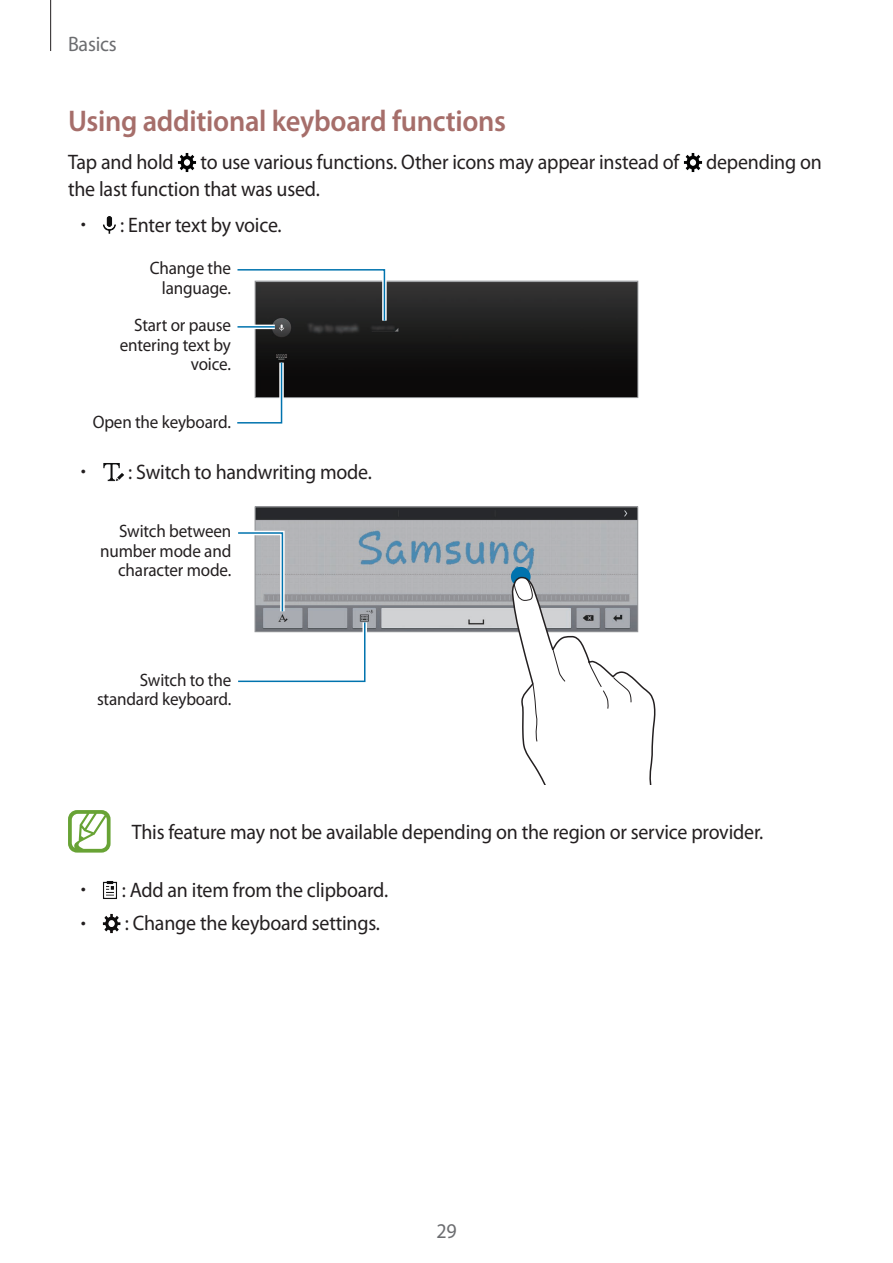
<style>
.page{position:relative;width:893px;height:1263px;background:#fff}
.page>*{position:absolute;margin:0;border:0;box-sizing:border-box;transform-origin:0 0}
.t1{font:600 30px "Myriad Pro";letter-spacing:-.01em;color:#a66e6a;scale:.95 1}
.t2{font:21px "Myriad Pro";letter-spacing:-.01em;color:#231f20;scale:.95 1}
.t3{font:21px "Myriad Pro";letter-spacing:-.01em;color:#6c6d70;scale:.95 1}
.t4{font:18px/19.5px "Myriad Pro";letter-spacing:-.01em;color:#231f20;text-align:right;scale:.95 1}
.s1{font-weight:300}
</style>
<div class="page">
<hr style="left:50px;top:0;width:1px;height:51px;background:#231f20">
<img style="left:178px;top:153px;width:19px;height:19px">
<img style="left:683px;top:153px;width:19px;height:19px">
<img style="left:103px;top:216px;width:13px;height:18px">
<svg style="left:254px;top:280px;width:385px;height:118px;background:#1e1d1d"></svg>
<svg style="left:237px;top:269px;width:152px;height:56px"></svg>
<svg style="left:237px;top:358px;width:49px;height:66px"></svg>
<hr style="left:237px;top:325px;width:38px;height:4px;background:#fff">
<hr style="left:237px;top:326px;width:38px;height:2px;background:#0073ae">
<img style="left:103px;top:463px;width:21px;height:19px">
<svg style="left:254px;top:506px;width:384px;height:126px;background:#95999e"></svg>
<div style="left:511px;top:567px;width:20px;height:19px;background:#0073ae;border-radius:50%"></div>
<svg style="left:238px;top:528px;width:131px;height:155px"></svg>
<svg style="left:511px;top:577px;width:145px;height:207px"></svg>
<svg style="left:68px;top:810px;width:43px;height:42px"></svg>
<img style="left:103px;top:881px;width:14px;height:18px">
<img style="left:102px;top:914px;width:19px;height:19px">
<p class="t3" style="left:68px;top:31px;width:53px">Basics</p>
<h1 class="t1" style="left:68px;top:102px;width:463px">Using additional keyboard functions</h1>
<p class="t2" style="left:68px;top:149px;width:113px">Tap and hold</p>
<p class="t2" style="left:201px;top:149px;width:505px">to use various functions. Other icons may appear instead of</p>
<p class="t2" style="left:706px;top:149px;width:123px">depending on</p>
<p class="t2" style="left:68px;top:176px;width:267px">the last function that was used.</p>
<p class="t2" style="left:81px;top:212px;width:213px"><span class="s1">•</span> : Enter text by voice.</p>
<p class="t4" style="left:150px;top:258px;width:87px">Change the language.</p>
<p class="t4" style="left:120px;top:315px;width:118px">Start or pause entering text by voice.</p>
<p class="t4" style="left:93px;top:412px;width:147px">Open the keyboard.</p>
<p class="t2" style="left:81px;top:459px;width:308px"><span class="s1">•</span> : Switch to handwriting mode.</p>
<p class="t4" style="left:100px;top:521px;width:140px">Switch between number mode and character mode.</p>
<p class="t4" style="left:97px;top:669px;width:143px">Switch to the standard keyboard.</p>
<p class="t2" style="left:132px;top:819px;width:666px">This feature may not be available depending on the region or service provider.</p>
<p class="t2" style="left:81px;top:877px;width:325px"><span class="s1">•</span> : Add an item from the clipboard.</p>
<p class="t2" style="left:81px;top:910px;width:316px"><span class="s1">•</span> : Change the keyboard settings.</p>
<p class="t3" style="left:436px;top:1218px;width:23px">29</p>
</div>
